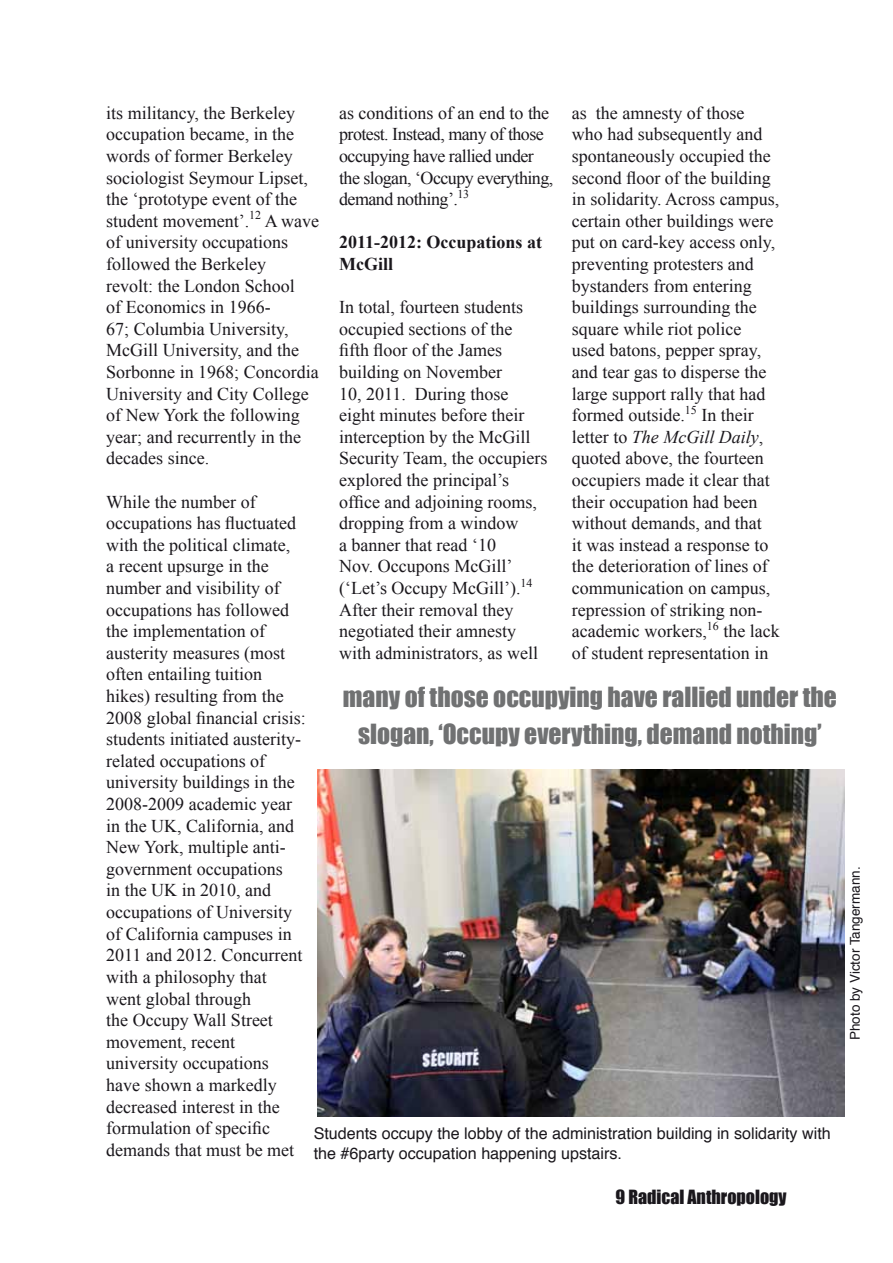
<style>
.page{position:relative;width:893px;height:1263px;background:#fff}
.page>*{position:absolute;margin:0;border:0;box-sizing:border-box;transform-origin:0 0}
.t1{font:25.5px/37.5px "Impact";color:#707172;text-align:center}
.t2{font:18px/21.6px "Times New Roman";color:#1a171c}
.t3{font:18px/21.6px "Times New Roman";letter-spacing:-.03em;color:#1a171c}
.t4{font:700 18px/21.6px "Times New Roman";color:#1a171c}
.t5{font:18px "Impact";color:#1a171c}
.t6{font:16.05px/19.4px "Helvetica";color:#1a171c}
.t7{font:13.5px "Helvetica";color:#1a171c}
.s1{font-style:italic}
</style>
<div class="page">
<img style="left:317px;top:770px;width:527px;height:347px">
<p class="t2" style="left:572px;top:102px;width:209px">as the amnesty of those who had subsequently and spontaneously occupied the second floor of the building in solidarity. Across campus, certain other buildings were put on card-key access only, preventing protesters and bystanders from entering buildings surrounding the square while riot police<br>used batons, pepper spray, and tear gas to disperse the large support rally that had formed outside.<sup>15</sup> In their letter to <span class="s1">The McGill Daily</span>, quoted above, the fourteen occupiers made it clear that their occupation had been without demands, and that<br>it was instead a response to the deterioration of lines of communication on campus, repression of striking non&shy;academic workers,<sup>16</sup> the lack of student representation in</p>
<p class="t3" style="left:339px;top:102px;width:216px">as conditions of an end to the protest. Instead, many of those occupying have rallied under the slogan, ‘Occupy everything, demand nothing’.<sup>13</sup></p>
<p class="t4" style="left:339px;top:231px;width:205px">2011-2012: Occupations at<br>McGill</p>
<p class="t2" style="left:339px;top:296px;width:210px">In total, fourteen students occupied sections of the<br>fifth floor of the James building on November<br>10, 2011. During those eight minutes before their interception by the McGill<br>Security Team, the occupiers explored the principal’s office and adjoining rooms, dropping from a window<br>a banner that read ‘10<br>Nov. Occupons McGill’ (‘Let’s Occupy McGill’).<sup>14<br></sup>After their removal they negotiated their amnesty with administrators, as well</p>
<p class="t2" style="left:106px;top:102px;width:214px">its militancy, the Berkeley occupation became, in the words of former Berkeley sociologist Seymour Lipset, the ‘prototype event of the student movement’.<sup>12</sup> A wave of university occupations followed the Berkeley<br>revolt: the London School<br>of Economics in 1966-<br>67; Columbia University,<br>McGill University, and the<br>Sorbonne in 1968; Concordia<br>University and City College of New York the following year; and recurrently in the decades since.</p>
<p class="t2" style="left:106px;top:490px;width:201px">While the number of occupations has fluctuated with the political climate,<br>a recent upsurge in the number and visibility of occupations has followed the implementation of austerity measures (most often entailing tuition hikes) resulting from the<br>2008 global financial crisis: students initiated austerity&shy;related occupations of university buildings in the<br>2008-2009 academic year in the UK, California, and<br>New York, multiple anti&shy;government occupations<br>in the UK in 2010, and occupations of University of California campuses in<br>2011 and 2012. Concurrent with a philosophy that went global through<br>the Occupy Wall Street movement, recent university occupations have shown a markedly decreased interest in the formulation of specific demands that must be met</p>
<h1 class="t1" style="left:343px;top:677px;width:495px">many of those occupying have rallied under the slogan, ‘Occupy everything, demand nothing’</h1>
<p class="t6" style="left:314px;top:1124px;width:519px">Students occupy the lobby of the administration building in solidarity with the #6party occupation happening upstairs.</p>
<p class="t5" style="left:615px;top:1183px;width:173px">9 Radical Anthropology</p>
<p class="t7" style="left:845px;top:1040px;width:175px;rotate:-90deg">Photo by Victor Tangermann.</p>
</div>
